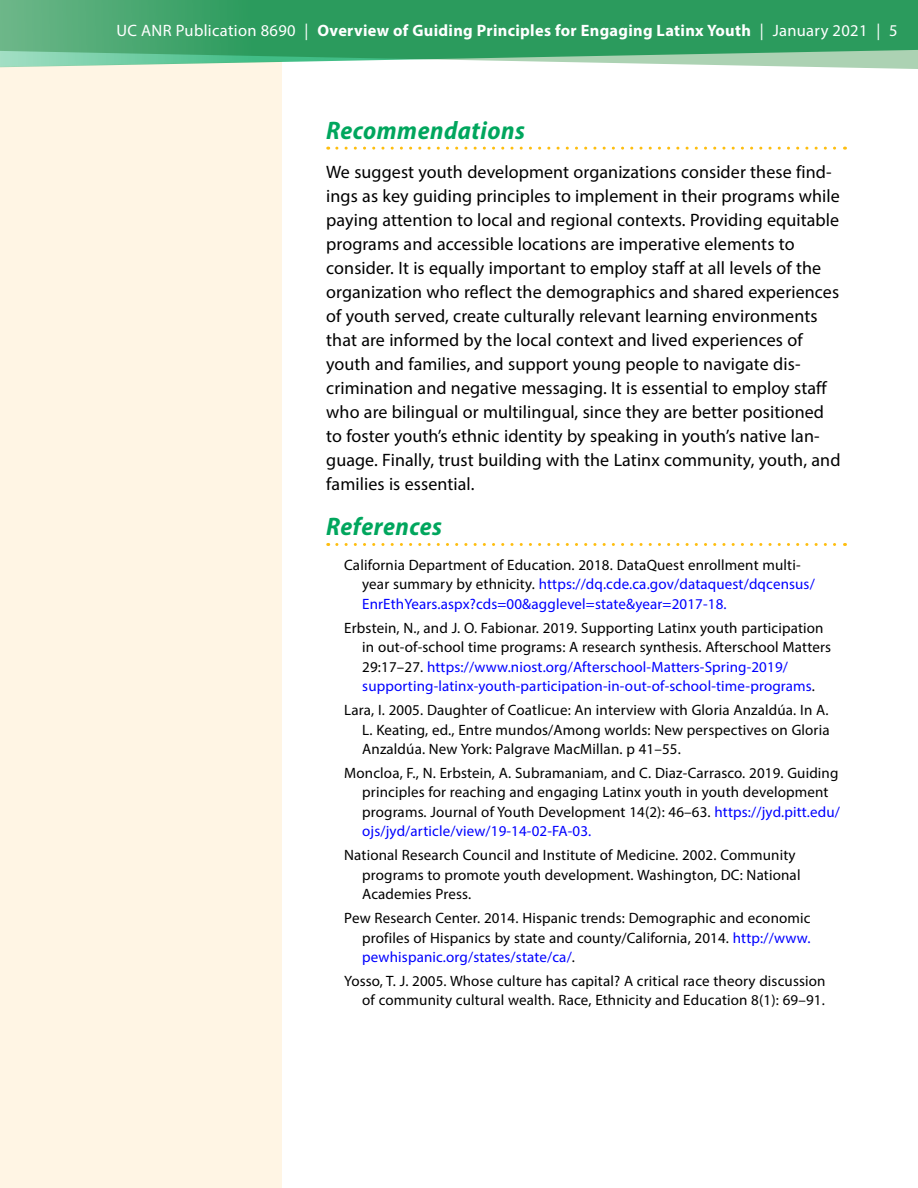
<style>
.page{position:relative;width:918px;height:1188px;background:#fff}
.page>*{position:absolute;margin:0;border:0;box-sizing:border-box;transform-origin:0 0}
.t1{font:italic 700 semi-condensed 25.5px "Myriad Pro";letter-spacing:.02em;color:#00a65d}
.t2{font:18px/24px "Myriad Pro";letter-spacing:.005em;color:#000}
.t3{font:700 16.5px "Myriad Pro";letter-spacing:.02em;color:#fff}
.t4{font:15px/19.5px "Myriad Pro";letter-spacing:.01em;color:#000}
.t5{font:15px/19.5px "Myriad Pro";letter-spacing:.01em;color:#00f}
.s1{font-weight:400}
.s2{color:#000}
.s3{color:#00f}
</style>
<div class="page">
<svg style="left:337px;top:147px;width:508px;height:3px"></svg>
<svg style="left:337px;top:543px;width:508px;height:3px"></svg>
<div style="left:0;top:69px;width:282px;height:1119px;background:#fff5e4"></div>
<svg style="left:0;top:0;width:918px;height:69px;background:#4fac77"></svg>
<p class="t3" style="left:116px;top:19px;width:783px"><span class="s1">UC ANR Publication 8690 |</span> Overview of Guiding Principles for Engaging Latinx Youth <span class="s1">| January 2021 | 5</span></p>
<h1 class="t1" style="left:326px;top:114px;width:200px">Recommendations</h1>
<p class="t2" style="left:326px;top:160px;width:516px">We suggest youth development organizations consider these find&shy;ings as key guiding principles to implement in their programs while paying attention to local and regional contexts. Providing equitable programs and accessible locations are imperative elements to consider. It is equally important to employ staff at all levels of the organization who reflect the demographics and shared experiences of youth served, create culturally relevant learning environments that are informed by the local context and lived experiences of youth and families, and support young people to navigate dis&shy;crimination and negative messaging. It is essential to employ staff who are bilingual or multilingual, since they are better positioned to foster youth’s ethnic identity by speaking in youth’s native lan&shy;guage. Finally, trust building with the Latinx community, youth, and families is essential.</p>
<h1 class="t1" style="left:326px;top:511px;width:117px">References</h1>
<p class="t5" style="left:362px;top:555px;width:454px;text-indent:-18px"><span class="s2">California Department of Education. 2018. DataQuest enrollment multi&shy;year summary by ethnicity.</span> https://dq.cde.ca.gov/dataquest/dqcensus/<br>EnrEthYears.aspx?cds=00&amp;agglevel=state&amp;year=2017-18.</p>
<p class="t4" style="left:362px;top:618px;width:470px;text-indent:-18px">Erbstein, N., and J. O. Fabionar. 2019. Supporting Latinx youth participation in out-of-school time programs: A research synthesis. Afterschool Matters 29:17–27. <span class="s3">https://www.niost.org/Afterschool-Matters-Spring-2019/ supporting-latinx-youth-participation-in-out-of-school-time-programs</span>.</p>
<p class="t4" style="left:362px;top:700px;width:469px;text-align:justify;text-indent:-18px">Lara, I. 2005. Daughter of Coatlicue: An interview with Gloria Anzaldúa. In A.<br>L. Keating, ed., Entre mundos/Among worlds: New perspectives on Gloria Anzaldúa. New York: Palgrave MacMillan. p 41–55.</p>
<p class="t4" style="left:362px;top:763px;width:479px;text-indent:-18px">Moncloa, F., N. Erbstein, A. Subramaniam, and C. Diaz-Carrasco. 2019. Guiding principles for reaching and engaging Latinx youth in youth development programs. Journal of Youth Development 14(2): 46–63. <span class="s3">https://jyd.pitt.edu/ ojs/jyd/article/view/19-14-02-FA-03.</span></p>
<p class="t4" style="left:362px;top:845px;width:440px;text-indent:-18px">National Research Council and Institute of Medicine. 2002. Community programs to promote youth development. Washington, DC: National<br>Academies Press.</p>
<p class="t4" style="left:362px;top:908px;width:450px;text-align:justify;text-indent:-18px">Pew Research Center. 2014. Hispanic trends: Demographic and economic profiles of Hispanics by state and county/California, 2014. <span class="s3">http://www. pewhispanic.org/states/state/ca/</span>.</p>
<p class="t4" style="left:344px;top:971px;width:483px;text-align:right">Yosso, T. J. 2005. Whose culture has capital? A critical race theory discussion of community cultural wealth. Race, Ethnicity and Education 8(1): 69–91.</p>
</div>
